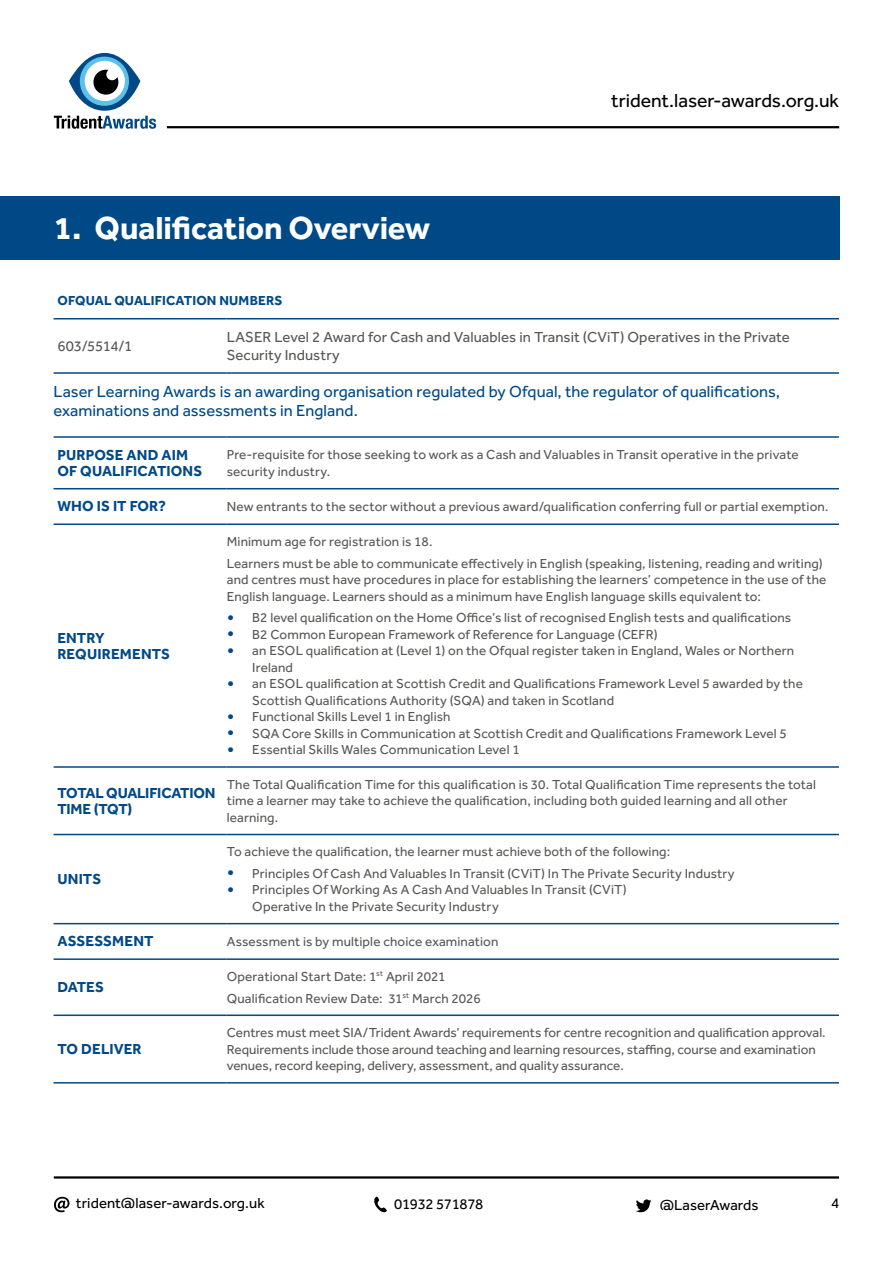
<style>
.page{position:relative;width:893px;height:1263px;background:#fff}
.page>*{position:absolute;margin:0;border:0;box-sizing:border-box;transform-origin:0 0}
.t1{font:700 33px "Effra";letter-spacing:-.005em;color:#fff}
.t2{font:19.5px "Effra";letter-spacing:-.005em;color:#000}
.t3{font:16.5px/18.8px "Effra";color:#004987}
.t4{font:15px/18.8px "Effra";letter-spacing:.005em;color:#575756}
.t5{font:700 15px/16.2px "Effra";color:#004987}
.t6{font:15px "Effra";color:#000}
.t7{font:700 15px/16.2px "Effra";letter-spacing:-.02em;color:#004987}
.t8{font:15px "Effra";letter-spacing:-.025em;color:#000}
.t9{font:13.5px/16.5px "Effra";letter-spacing:.01em;color:#575756}
.t10{font:700 13.5px "Effra";letter-spacing:.015em;color:#004987}
.s1{font-size:19.5px;color:#004987}
</style>
<div class="page">
<hr style="left:54px;top:1176px;width:785px;height:2px;background:#000">
<hr style="left:167px;top:126px;width:672px;height:2px;background:#000">
<svg style="left:69px;top:53px;width:71px;height:58px"></svg>
<svg style="left:80px;top:57px;width:49px;height:49px"></svg>
<div style="left:85px;top:61px;width:40px;height:40px;background:#fff;border-radius:50%"></div>
<svg style="left:54px;top:116px;width:102px;height:13px"></svg>
<svg style="left:93px;top:70px;width:25px;height:25px"></svg>
<svg style="left:374px;top:1196px;width:13px;height:17px"></svg>
<svg style="left:636px;top:1199px;width:15px;height:13px"></svg>
<svg style="left:54px;top:1197px;width:15px;height:15px"></svg>
<div style="left:0;top:196px;width:839px;height:63px;background:#004987"></div>
<svg style="left:54px;top:319px;width:785px;height:1px"></svg>
<hr style="left:54px;top:318px;width:173px;height:1px;background:#004987">
<hr style="left:227px;top:318px;width:612px;height:1px;background:#004987">
<hr style="left:54px;top:372px;width:173px;height:2px;background:#004987">
<hr style="left:227px;top:372px;width:612px;height:2px;background:#004987">
<svg style="left:54px;top:489px;width:785px;height:528px"></svg>
<hr style="left:54px;top:436px;width:173px;height:2px;background:#004987">
<hr style="left:54px;top:488px;width:173px;height:1px;background:#004987">
<hr style="left:227px;top:436px;width:612px;height:2px;background:#004987">
<hr style="left:227px;top:488px;width:612px;height:1px;background:#004987">
<hr style="left:54px;top:523px;width:173px;height:2px;background:#004987">
<hr style="left:227px;top:523px;width:612px;height:2px;background:#004987">
<hr style="left:54px;top:766px;width:173px;height:2px;background:#004987">
<hr style="left:54px;top:834px;width:173px;height:1px;background:#004987">
<hr style="left:227px;top:766px;width:612px;height:2px;background:#004987">
<hr style="left:227px;top:834px;width:612px;height:1px;background:#004987">
<hr style="left:54px;top:923px;width:173px;height:1px;background:#004987">
<hr style="left:227px;top:923px;width:612px;height:1px;background:#004987">
<hr style="left:54px;top:958px;width:173px;height:2px;background:#004987">
<hr style="left:227px;top:958px;width:612px;height:2px;background:#004987">
<hr style="left:54px;top:1014px;width:173px;height:2px;background:#004987">
<hr style="left:54px;top:1082px;width:173px;height:1px;background:#004987">
<hr style="left:227px;top:1014px;width:612px;height:2px;background:#004987">
<hr style="left:227px;top:1082px;width:612px;height:1px;background:#004987">
<h1 class="t1" style="left:54px;top:207px;width:378px">1. Qualification Overview</h1>
<h2 class="t2" style="left:611px;top:89px;width:229px">trident.laser-awards.org.uk</h2>
<p class="t10" style="left:57px;top:293px;width:227px">OFQUAL QUALIFICATION NUMBERS</p>
<p class="t4" style="left:57px;top:336px;width:76px">603/5514/1</p>
<p class="t4" style="left:227px;top:327px;width:565px">LASER Level 2 Award for Cash and Valuables in Transit (CViT) Operatives in the Private<br>Security Industry</p>
<p class="t3" style="left:54px;top:382px;width:728px">Laser Learning Awards is an awarding organisation regulated by Ofqual, the regulator of qualifications, examinations and assessments in England.</p>
<p class="t5" style="left:57px;top:446px;width:146px">PURPOSE AND AIM<br>OF QUALIFICATIONS</p>
<p class="t9" style="left:227px;top:446px;width:573px">Pre-requisite for those seeking to work as a Cash and Valuables in Transit operative in the private security industry.</p>
<p class="t5" style="left:57px;top:498px;width:110px">WHO IS IT FOR?</p>
<p class="t9" style="left:227px;top:498px;width:603px">New entrants to the sector without a previous award/qualification conferring full or partial exemption.</p>
<p class="t5" style="left:57px;top:629px;width:114px">ENTRY<br>REQUIREMENTS</p>
<p class="t9" style="left:227px;top:530px;width:597px;line-height:21.6px">Minimum age for registration is 18.<br>Learners must be able to communicate effectively in English (speaking, listening, reading and writing)</p>
<p class="t9" style="left:227px;top:571px;width:601px">and centres must have procedures in place for establishing the learners’ competence in the use of the<br>English language. Learners should as a minimum have English language skills equivalent to:</p>
<p class="t9" style="left:227px;top:609px;width:566px"><span class="s1">•</span> B2 level qualification on the Home Office’s list of recognised English tests and qualifications</p>
<p class="t9" style="left:227px;top:626px;width:432px"><span class="s1">•</span> B2 Common European Framework of Reference for Language (CEFR)</p>
<p class="t9" style="left:252px;top:642px;width:543px;text-indent:-26px"><span class="s1">•</span> an ESOL qualification at (Level 1) on the Ofqual register taken in England, Wales or Northern<br>Ireland</p>
<p class="t9" style="left:252px;top:675px;width:552px;text-indent:-26px"><span class="s1">•</span> an ESOL qualification at Scottish Credit and Qualifications Framework Level 5 awarded by the<br>Scottish Qualifications Authority (SQA) and taken in Scotland</p>
<p class="t9" style="left:227px;top:708px;width:225px"><span class="s1">•</span> Functional Skills Level 1 in English</p>
<p class="t9" style="left:227px;top:725px;width:562px"><span class="s1">•</span> SQA Core Skills in Communication at Scottish Credit and Qualifications Framework Level 5</p>
<p class="t9" style="left:227px;top:741px;width:294px"><span class="s1">•</span> Essential Skills Wales Communication Level 1</p>
<p class="t7" style="left:57px;top:784px;width:160px">TOTAL QUALIFICATION<br>TIME (TQT)</p>
<p class="t9" style="left:227px;top:776px;width:591px">The Total Qualification Time for this qualification is 30. Total Qualification Time represents the total time a learner may take to achieve the qualification, including both guided learning and all other learning.</p>
<p class="t5" style="left:57px;top:871px;width:45px">UNITS</p>
<p class="t9" style="left:227px;top:843px;width:445px">To achieve the qualification, the learner must achieve both of the following:</p>
<p class="t9" style="left:227px;top:865px;width:509px"><span class="s1">•</span> Principles Of Cash And Valuables In Transit (CViT) In The Private Security Industry</p>
<p class="t9" style="left:252px;top:881px;width:376px;text-indent:-26px"><span class="s1">•</span> Principles Of Working As A Cash And Valuables In Transit (CViT)<br>Operative In the Private Security Industry</p>
<p class="t5" style="left:57px;top:933px;width:98px">ASSESSMENT</p>
<p class="t9" style="left:227px;top:933px;width:273px">Assessment is by multiple choice examination</p>
<p class="t5" style="left:57px;top:979px;width:48px">DATES</p>
<p class="t9" style="left:227px;top:965px;width:255px;line-height:21.6px">Operational Start Date: 1<sup>st</sup> April 2021<br>Qualification Review Date: 31<sup>st</sup> March 2026</p>
<p class="t5" style="left:57px;top:1040px;width:86px">TO DELIVER</p>
<p class="t9" style="left:227px;top:1024px;width:600px">Centres must meet SIA/Trident Awards’ requirements for centre recognition and qualification approval.<br>Requirements include those around teaching and learning resources, staffing, course and examination venues, record keeping, delivery, assessment, and quality assurance.</p>
<p class="t6" style="left:76px;top:1194px;width:190px">trident@laser-awards.org.uk</p>
<p class="t8" style="left:394px;top:1195px;width:91px">01932 571878</p>
<p class="t6" style="left:660px;top:1196px;width:100px">@LaserAwards</p>
<p class="t6" style="left:831px;top:1194px;width:10px">4</p>
</div>
